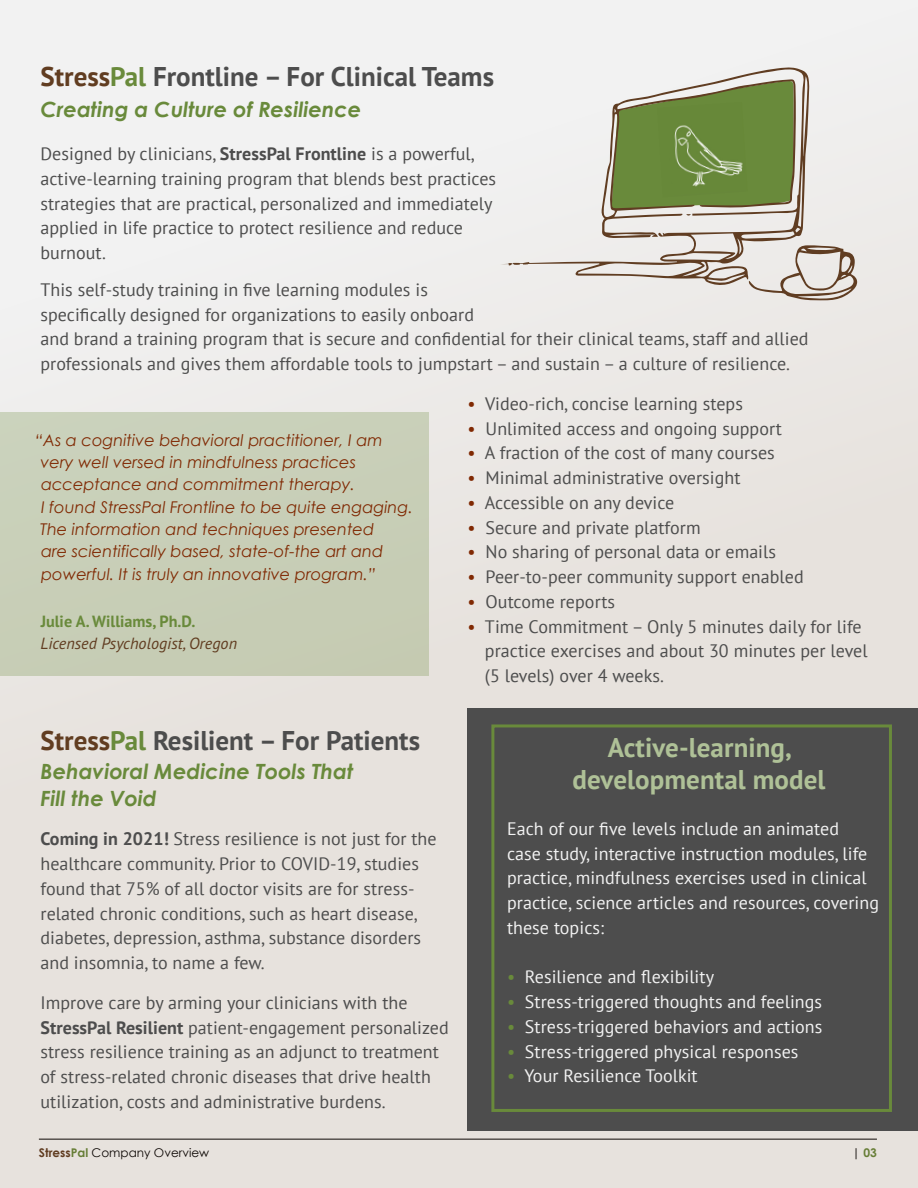
<style>
.page{position:relative;width:918px;height:1188px;background:#fff}
.page>*{position:absolute;margin:0;border:0;box-sizing:border-box;transform-origin:0 0}
.t1{font:700 27px "PT Sans";color:#4d4d4d}
.t2{font:700 27px/32.4px "PT Sans";letter-spacing:.005em;color:#afc197;text-align:center}
.t3{font:italic 700 21px/27px "Century Gothic";color:#698a3b}
.t4{font:18px/24.8px "PT Sans";letter-spacing:.005em;color:#4d4d4d}
.t5{font:18px/24.8px "PT Sans";letter-spacing:.005em;color:#f2f2f2}
.t6{font:italic 16.2px/22.4px "Century Gothic";color:#802903}
.t7{font:italic 16.2px/22.4px "PT Sans Pro";color:#613d21}
.t8{font:12px "Century Gothic";color:#000}
.t9{font:700 12px "Century Gothic";color:#698a3b}
.s1{color:#613d21}
.s2{color:#698a3b}
.s3{font-weight:700}
.s4{color:#802903}
.s5{font-weight:700;font-style:normal;color:#698a3b}
.s6{font-weight:700;color:#613d21}
.s7{font-weight:700;color:#698a3b}
.s8{font-weight:400;color:#000}
</style>
<div class="page">
<div style="left:0;top:0;width:918px;height:1188px;background:linear-gradient(to bottom,#f1f1f1,#e3ddd6)"></div>
<div style="left:0;top:412px;width:429px;height:263px;background:#c8ceb7"></div>
<svg style="left:500px;top:67px;width:309px;height:219px;fill:#efeeed"></svg>
<svg style="left:749px;top:245px;width:110px;height:55px;background:#d2cac3"></svg>
<svg style="left:611px;top:79px;width:184px;height:137px;background:#7f9658"></svg>
<svg style="left:508px;top:262px;width:21px;height:3px"></svg>
<div style="left:468px;top:708px;width:450px;height:423px;background:#4d4d4d"></div>
<div style="left:491px;top:724px;width:401px;height:388px;border:3px solid #698a3b"></div>
<p class="t1" style="left:40px;top:59px;width:455px"><span class="s1">Stress</span><span class="s2">Pal</span> Frontline – For Clinical Teams</p>
<p class="t3" style="left:40px;top:95px;width:322px">Creating a Culture of Resilience</p>
<p class="t4" style="left:40px;top:141px;width:457px">Designed by clinicians, <span class="s3">StressPal Frontline</span> is a powerful, active-learning training program that blends best practices strategies that are practical, personalized and immediately applied in life practice to protect resilience and reduce burnout.</p>
<p class="t4" style="left:40px;top:277px;width:770px">This self-study training in five learning modules is<br>specifically designed for organizations to easily onboard<br>and brand a training program that is secure and confidential for their clinical teams, staff and allied professionals and gives them affordable tools to jumpstart – and sustain – a culture of resilience.</p>
<p class="t4" style="left:468px;top:391px;width:277px"><span class="s4">•</span> Video-rich, concise learning steps</p>
<p class="t4" style="left:468px;top:415px;width:316px"><span class="s4">•</span> Unlimited access and ongoing support</p>
<p class="t4" style="left:468px;top:440px;width:309px"><span class="s4">•</span> A fraction of the cost of many courses</p>
<p class="t4" style="left:468px;top:465px;width:274px"><span class="s4">•</span> Minimal administrative oversight</p>
<p class="t4" style="left:468px;top:490px;width:208px"><span class="s4">•</span> Accessible on any device</p>
<p class="t4" style="left:468px;top:514px;width:235px"><span class="s4">•</span> Secure and private platform</p>
<p class="t4" style="left:468px;top:539px;width:310px"><span class="s4">•</span> No sharing of personal data or emails</p>
<p class="t4" style="left:468px;top:564px;width:338px"><span class="s4">•</span> Peer-to-peer community support enabled</p>
<p class="t4" style="left:468px;top:589px;width:149px"><span class="s4">•</span> Outcome reports</p>
<p class="t4" style="left:485px;top:613px;width:384px;text-indent:-17px"><span class="s4">•</span> Time Commitment – Only 5 minutes daily for life practice exercises and about 30 minutes per level (5 levels) over 4 weeks.</p>
<p class="t6" style="left:40px;top:429px;width:374px;text-indent:-5px">“As a cognitive behavioral practitioner, I am very well versed in mindfulness practices acceptance and commitment therapy.<br>I found StressPal Frontline to be quite engaging.<br>The information and techniques presented<br>are scientifically based, state-of-the art and powerful. It is truly an innovative program.”</p>
<p class="t7" style="left:40px;top:609px;width:198px"><span class="s5">Julie A. Williams, Ph.D.<br></span>Licensed Psychologist, Oregon</p>
<p class="t1" style="left:40px;top:723px;width:381px"><span class="s1">Stress</span><span class="s2">Pal</span> Resilient – For Patients</p>
<p class="t3" style="left:40px;top:756px;width:314px">Behavioral Medicine Tools That<br>Fill the Void</p>
<p class="t4" style="left:40px;top:826px;width:398px"><span class="s3">Coming in 2021!</span> Stress resilience is not just for the healthcare community. Prior to COVID-19, studies found that 75% of all doctor visits are for stress&shy;related chronic conditions, such as heart disease, diabetes, depression, asthma, substance disorders and insomnia, to name a few.</p>
<p class="t4" style="left:40px;top:990px;width:410px">Improve care by arming your clinicians with the <span class="s3">StressPal Resilient</span> patient-engagement personalized stress resilience training as an adjunct to treatment of stress-related chronic diseases that drive health utilization, costs and administrative burdens.</p>
<p class="t2" style="left:573px;top:731px;width:254px">Active-learning, developmental model</p>
<p class="t5" style="left:507px;top:816px;width:374px">Each of our five levels include an animated<br>case study, interactive instruction modules, life practice, mindfulness exercises used in clinical practice, science articles and resources, covering these topics:</p>
<p class="t5" style="left:507px;top:964px;width:209px"><span class="s2">•</span> Resilience and flexibility</p>
<p class="t5" style="left:507px;top:989px;width:317px"><span class="s2">•</span> Stress-triggered thoughts and feelings</p>
<p class="t5" style="left:507px;top:1014px;width:317px"><span class="s2">•</span> Stress-triggered behaviors and actions</p>
<p class="t5" style="left:507px;top:1038px;width:293px"><span class="s2">•</span> Stress-triggered physical responses</p>
<p class="t5" style="left:507px;top:1063px;width:192px"><span class="s2">•</span> Your Resilience Toolkit</p>
<p class="t8" style="left:39px;top:1146px;width:172px"><span class="s6">Stress</span><span class="s7">Pal</span> Company Overview</p>
<p class="t9" style="left:852px;top:1144px;width:26px"><span class="s8">|</span> 03</p>
</div>
